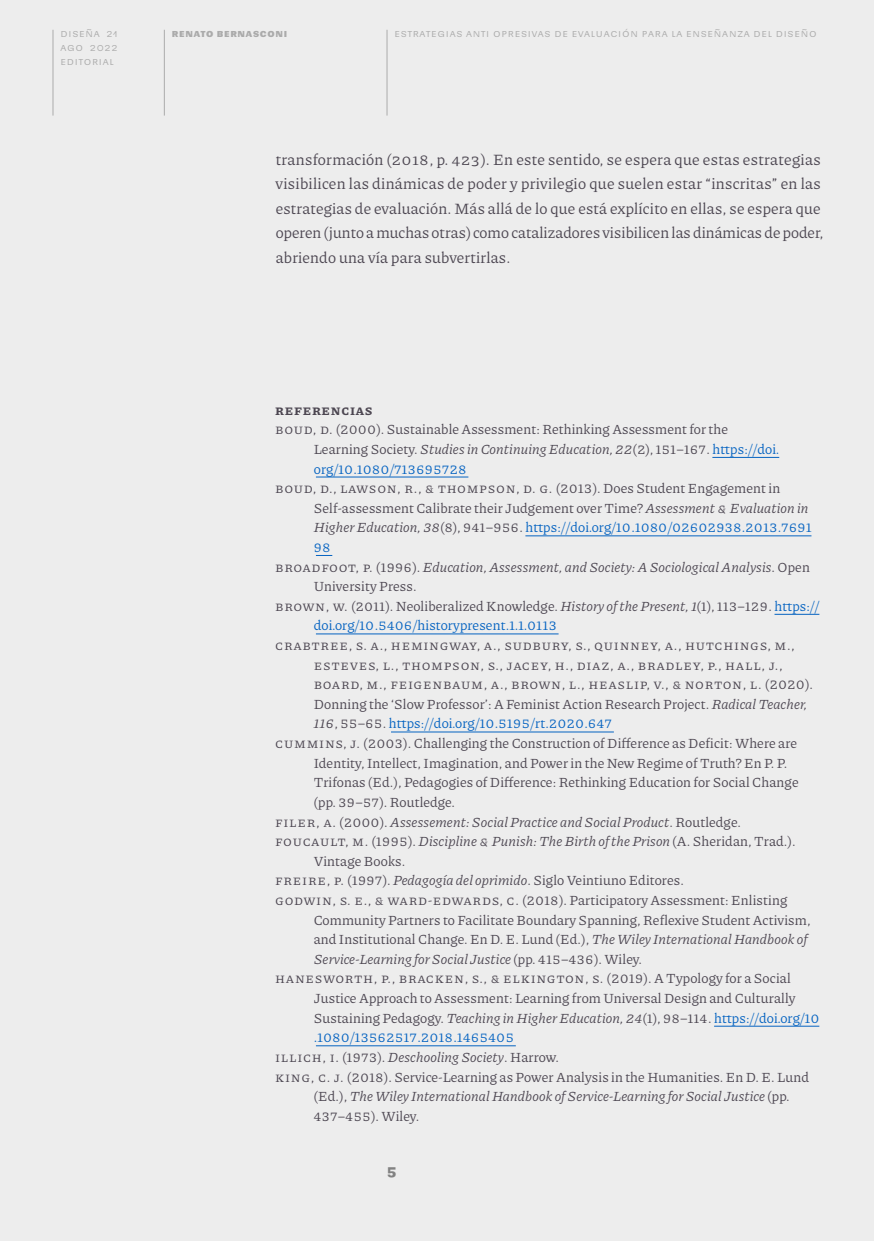
<style>
.page{position:relative;width:874px;height:1241px;background:#fff}
.page>*{position:absolute;margin:0;border:0;box-sizing:border-box;transform-origin:0 0}
.Texto_con_sangría{font:15.75px/24.5px "Piazzolla";letter-spacing:.01em;color:#4c4651}
.Referencias{font:14px/19.6px "Piazzolla";letter-spacing:.01em;color:#4c4651}
.Referencias-2{font:italic 14px/19.6px "Piazzolla";letter-spacing:.01em;color:#4c4651}
.Referencias-3{font:700 14px "Piazzolla";letter-spacing:.05em;color:#4c4651}
.t1{font:700 14px "Sudamerican Grotesk";color:#828282}
.t2{font:10.5px/14px "Sudamerican Grotesk";letter-spacing:.07em;color:#ababab}
.t3{font:700 10.5px "Sudamerican Grotesk";letter-spacing:.07em;color:#ababab}
.s1{font-style:italic}
.s2{color:#0563c1}
.s3{font-style:normal}
</style>
<div class="page">
<div style="left:0;top:0;width:873px;height:1240px;background:#ededed"></div>
<hr style="left:52px;top:30px;width:1px;height:85px;background:#ababab">
<hr style="left:164px;top:30px;width:1px;height:85px;background:#ababab">
<hr style="left:386px;top:30px;width:1px;height:85px;background:#ababab">
<hr style="left:712px;top:457px;width:66px;height:1px;background:#0563c1">
<hr style="left:316px;top:476px;width:152px;height:1px;background:#0563c1">
<hr style="left:525px;top:535px;width:286px;height:1px;background:#0563c1">
<svg style="left:316px;top:555px;width:16px;height:1px"></svg>
<hr style="left:774px;top:614px;width:45px;height:1px;background:#0563c1">
<hr style="left:316px;top:633px;width:242px;height:1px;background:#0563c1">
<hr style="left:391px;top:731px;width:222px;height:1px;background:#0563c1">
<hr style="left:713px;top:1025px;width:105px;height:1px;background:#0563c1">
<hr style="left:316px;top:1045px;width:199px;height:1px;background:#0563c1">
<p class="t2" style="left:60px;top:26px;width:59px">Diseña 21</p>
<p class="t3" style="left:172px;top:24px;width:117px">Renato Bernasconi</p>
<p class="t2" style="left:394px;top:26px;width:423px">Estrategias anti opresivas de evaluación para la e nse ñanza de l dise ño</p>
<p class="t2" style="left:60px;top:40px;width:58px">ago 2022 ed itorial</p>
<p class="Texto_con_sangría" style="left:275px;top:146px;width:549px">transformación (2018, p. 423). En este sentido, se espera que estas estrategias visibilicen las dinámicas de poder y privilegio que suelen estar “inscritas” en las estrategias de evaluación. Más allá de lo que está explícito en ellas, se espera que operen (junto a muchas otras) como catalizadores visibilicen las dinámicas de poder, abriendo una vía para subvertirlas.</p>
<p class="Referencias-3" style="left:275px;top:400px;width:99px">REFERENCIAS</p>
<p class="Referencias" style="left:313px;top:419px;width:466px;text-indent:-38px">Boud, D. (2000). Sustainable Assessment: Rethinking Assessment for the<br>Learning Society. <span class="s1">Studies in Continuing Education, 22</span>(2), 151–167. <span class="s2">https://doi. org/10.1080/713695728</span></p>
<p class="Referencias" style="left:313px;top:478px;width:499px;text-indent:-38px">Boud, D., Lawson, R., &amp; Thompson, D. G. (2013). Does Student Engagement in Self-assessment Calibrate their Judgement over Time? <span class="s1">Assessment &amp; Evaluation in Higher Education, 38</span>(8), 941–956. <span class="s2">https://doi.org/10.1080/02602938.2013.7691<br>98</span></p>
<p class="Referencias-2" style="left:313px;top:556px;width:497px;text-indent:-38px"><span class="s3">Broadfoot, P. (1996).</span> Education, Assessment, and Society: A Sociological Analysis<span class="s3">. Open<br>University Press.</span></p>
<p class="Referencias" style="left:313px;top:595px;width:507px;text-indent:-38px">Br own, W. (2011). Neoliberalized Knowledge. <span class="s1">History of the Present, 1</span>(1), 113–129. <span class="s2">https:// doi.org/10.5406/historypresent.1.1.0113</span></p>
<p class="Referencias" style="left:275px;top:635px;width:37px">Crabtr</p>
<p class="Referencias" style="left:313px;top:635px;width:500px;text-indent:16px">ee, S. A., Hemingway, A., Sudbury, S., Quinney, A., Hutc hings, M., Esteves, L., Thompson, S., Jacey, H., Diaz, A., Bradley, P., Hall , J., Board, M., Feigenbaum, A., Brown, L., Heaslip, V., &amp; Norton, L. (2020).<br>Donning the ‘Slow Professor’: A Feminist Action Research Project. <span class="s1">Radical Teacher, 116</span>, 55–65. <span class="s2">https://doi.org/10.5195/rt.2020.647</span></p>
<p class="Referencias" style="left:313px;top:733px;width:486px;text-indent:-38px">Cummins, J. (2003). Challenging the Construction of Difference as Deficit: Where are Identity, Intellect, Imagination, and Power in the New Regime of Truth? En P. P.<br>Trifonas (Ed.), Pedagogies of Difference: Rethinking Education for Social Change (pp. 39–57). Routledge.</p>
<p class="Referencias-2" style="left:275px;top:811px;width:467px"><span class="s3">Fil er , A. (2000).</span> Assessement: Social Practice and Social Product<span class="s3">. Routledge.</span></p>
<p class="Referencias" style="left:313px;top:831px;width:483px;text-indent:-38px">Fouc ault, M. (1995). <span class="s1">Discipline &amp; Punish: The Birth of the Prison</span> (A. Sheridan, Trad.).<br>Vintage Books.</p>
<p class="Referencias" style="left:275px;top:870px;width:410px">Fr eir e, P. (1997). <span class="s1">Pedagogía del oprimido</span>. Siglo Veintiuno Editores.</p>
<p class="Referencias" style="left:313px;top:889px;width:498px;text-indent:-38px">Godwin, S. E ., &amp; Ward‐E dwar ds, C. (2018). Participatory Assessment: Enlisting Community Partners to Facilitate Boundary Spanning, Reflexive Student Activism, and Institutional Change. En D. E. Lund (Ed.), <span class="s1">The Wiley International Handbook of Service-Learning for Social Justice</span> (pp. 415–436). Wiley.</p>
<p class="Referencias" style="left:313px;top:968px;width:507px;text-indent:-38px">Hanesworth, P., Brac ken, S., &amp; Elkington, S. (2019). A Typology for a Social Justice Approach to Assessment: Learning from Universal Design and Culturally Sustaining Pedagogy. <span class="s1">Teaching in Higher Education, 24</span>(1), 98–114. <span class="s2">https://doi.org/10 .1080/13562517.2018.1465405</span></p>
<p class="Referencias" style="left:275px;top:1046px;width:285px">Ill ic h, I. (1973). <span class="s1">Deschooling Society</span>. Harrow.</p>
<p class="Referencias" style="left:313px;top:1066px;width:496px;text-indent:-38px">King, C. J. (2018). Service‐Learning as Power Analysis in the Humanities. En D. E. Lund (Ed.), <span class="s1">The Wiley International Handbook of Service-Learning for Social Justice</span> (pp.<br>437–455). Wiley.</p>
<p class="t1" style="left:386px;top:1158px;width:12px">5</p>
</div>
